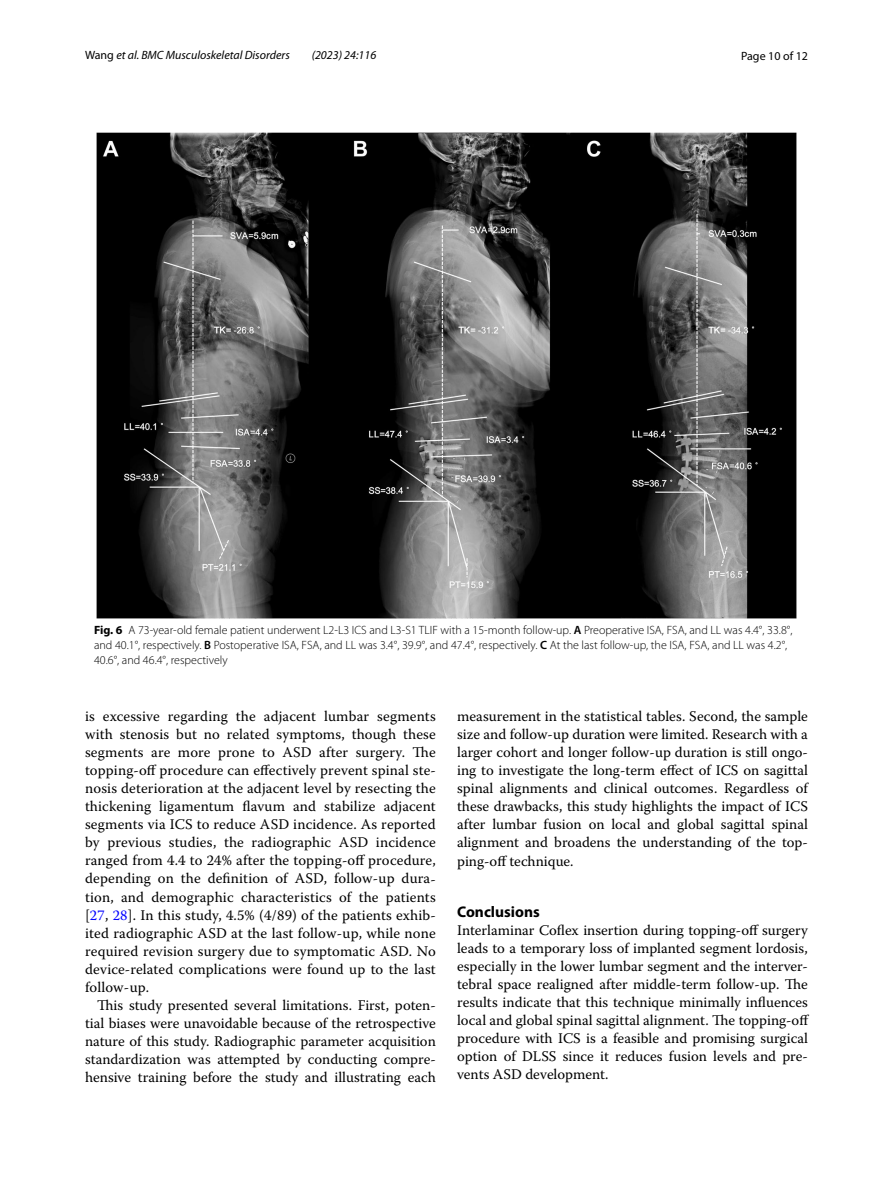
<style>
.page{position:relative;width:893px;height:1187px;background:#fff}
.page>*{position:absolute;margin:0;border:0;box-sizing:border-box;transform-origin:0 0}
.t1{font:700 15.45px "Myriad Pro";color:#000}
.t2{font:14.7px/18px "Warnock Pro";color:#000;text-align:justify}
.t3{font:300 12px/15px "Myriad Pro";color:#000}
.t4{font:italic 12px "Myriad Pro";color:#000}
.t5{font:12px "Myriad Pro";color:#000}
.s1{font-style:normal}
.s2{font-weight:700}
.s3{font-weight:600}
.s4{color:#00f}
</style>
<div class="page">
<img style="left:96px;top:133px;width:701px;height:486px">
<p class="t4" style="left:85px;top:48px;width:206px"><span class="s1">Wang</span> et al. BMC Musculoskeletal Disorders</p>
<p class="t4" style="left:312px;top:48px;width:66px">(2023) 24:116</p>
<p class="t5" style="left:741px;top:48px;width:68px">Page 10 of 12</p>
<p class="t3" style="left:94px;top:622px;width:700px"><span class="s2">Fig. 6</span> A 73-year-old female patient underwent L2-L3 ICS and L3-S1 TLIF with a 15-month follow-up. <span class="s3">A</span> Preoperative ISA, FSA, and LL was 4.4°, 33.8°, and 40.1°, respectively. <span class="s3">B</span> Postoperative ISA, FSA, and LL was 3.4°, 39.9°, and 47.4°, respectively. <span class="s3">C</span> At the last follow-up, the ISA, FSA, and LL was 4.2°,<br>40.6°, and 46.4°, respectively</p>
<p class="t2" style="left:85px;top:707px;width:352px">is excessive regarding the adjacent lumbar segments with stenosis but no related symptoms, though these segments are more prone to ASD after surgery. The topping-off procedure can effectively prevent spinal ste&shy;nosis deterioration at the adjacent level by resecting the thickening ligamentum flavum and stabilize adjacent segments via ICS to reduce ASD incidence. As reported by previous studies, the radiographic ASD incidence ranged from 4.4 to 24% after the topping-off procedure, depending on the definition of ASD, follow-up dura&shy;tion, and demographic characteristics of the patients [<span class="s4">27</span>, <span class="s4">28</span>]. In this study, 4.5% (4/89) of the patients exhib&shy;ited radiographic ASD at the last follow-up, while none required revision surgery due to symptomatic ASD. No device-related complications were found up to the last follow-up.</p>
<p class="t2" style="left:85px;top:995px;width:352px;text-indent:12px">This study presented several limitations. First, poten&shy;tial biases were unavoidable because of the retrospective nature of this study. Radiographic parameter acquisition standardization was attempted by conducting compre&shy;hensive training before the study and illustrating each</p>
<p class="t2" style="left:457px;top:707px;width:352px">measurement in the statistical tables. Second, the sample size and follow-up duration were limited. Research with a larger cohort and longer follow-up duration is still ongo&shy;ing to investigate the long-term effect of ICS on sagittal spinal alignments and clinical outcomes. Regardless of these drawbacks, this study highlights the impact of ICS after lumbar fusion on local and global sagittal spinal alignment and broadens the understanding of the top&shy;ping-off technique.</p>
<p class="t1" style="left:457px;top:901px;width:84px">Conclusions</p>
<p class="t2" style="left:457px;top:920px;width:353px">Interlaminar Coflex insertion during topping-off surgery leads to a temporary loss of implanted segment lordosis, especially in the lower lumbar segment and the interver&shy;tebral space realigned after middle-term follow-up. The results indicate that this technique minimally influences local and global spinal sagittal alignment. The topping-off procedure with ICS is a feasible and promising surgical option of DLSS since it reduces fusion levels and pre&shy;vents ASD development.</p>
</div>
